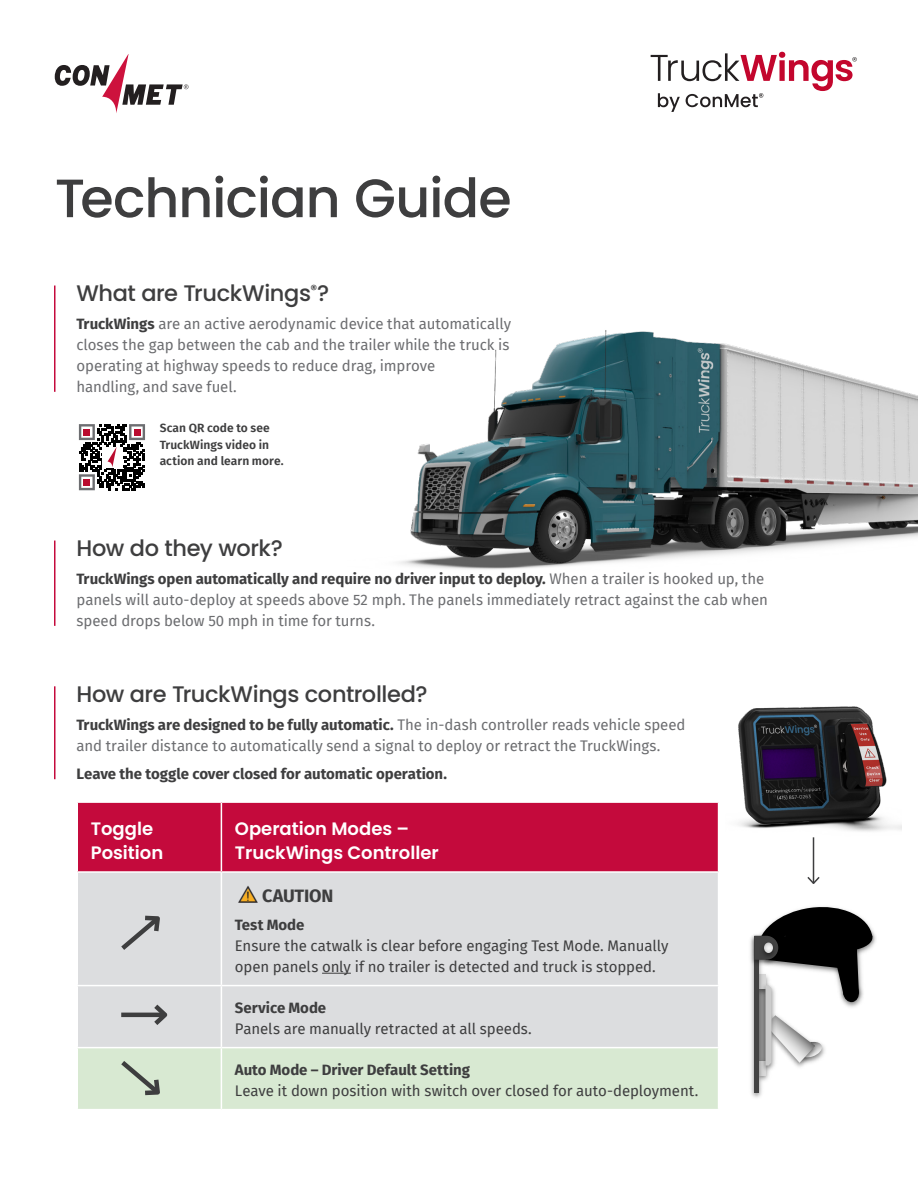
<style>
.page{position:relative;width:918px;height:1188px;background:#fff}
.page>*{position:absolute;margin:0;border:0;box-sizing:border-box;transform-origin:0 0}
.t1{font:500 54px "Poppins";letter-spacing:-.02em;color:#3e3e3f}
.t2{font:500 22.5px "Poppins";letter-spacing:-.02em;color:#3e3e3f}
.t3{font:600 18px/24px "Poppins";color:#fff}
.t4{font:700 18px "Fira Sans";letter-spacing:-.01em;color:#3e3e3f}
.t5{font:15px/21px "Fira Sans";letter-spacing:-.005em;color:#6c6d70}
.t6{font:15px/21px "Fira Sans";letter-spacing:-.005em;color:#3e3e3f}
.t7{font:700 15px "Fira Sans";letter-spacing:-.005em;color:#3e3e3f}
.t8{font:600 12px/16.5px "Fira Sans";letter-spacing:.005em;color:#3e3e3f}
.s1{font-weight:700;color:#3e3e3f}
</style>
<div class="page">
<div style="left:78px;top:803px;width:640px;height:68px;background:#c40a3c"></div>
<div style="left:78px;top:873px;width:640px;height:174px;background:#dcdddf"></div>
<hr style="left:221px;top:803px;width:1px;height:68px;background:#fff">
<hr style="left:221px;top:873px;width:1px;height:112px;background:#fff">
<hr style="left:76px;top:985px;width:145px;height:1px;background:#fff">
<hr style="left:221px;top:985px;width:498px;height:1px;background:#fff">
<hr style="left:221px;top:986px;width:1px;height:61px;background:#fff">
<svg style="left:322px;top:973px;width:29px;height:1px"></svg>
<hr style="left:121px;top:1013px;width:44px;height:4px;background:#3e3e3f">
<svg style="left:149px;top:1000px;width:23px;height:30px"></svg>
<svg style="left:116px;top:912px;width:48px;height:43px;background:#c5c5c7"></svg>
<div style="left:78px;top:1048px;width:640px;height:61px;background:#d8e9d2"></div>
<hr style="left:54px;top:286px;width:2px;height:106px;background:#c40a3c">
<hr style="left:54px;top:541px;width:2px;height:85px;background:#c40a3c">
<hr style="left:54px;top:686px;width:2px;height:93px;background:#c40a3c">
<svg style="left:651px;top:52px;width:206px;height:60px"></svg>
<svg style="left:55px;top:54px;width:134px;height:59px"></svg>
<img style="left:399px;top:330px;width:519px;height:240px">
<svg style="left:78px;top:424px;width:58px;height:67px"></svg>
<svg style="left:79px;top:424px;width:66px;height:66px"></svg>
<img style="left:738px;top:706px;width:164px;height:133px">
<img style="left:766px;top:1066px;width:8px;height:9px">
<img style="left:873px;top:931px;width:3px;height:15px">
<img style="left:751px;top:969px;width:15px;height:129px">
<div style="left:754px;top:936px;width:5px;height:157px;background:#434343"></div>
<img style="left:750px;top:935px;width:4px;height:34px">
<svg style="left:754px;top:906px;width:119px;height:160px"></svg>
<hr style="left:813px;top:837px;width:1px;height:46px;background:#3e3e3f">
<svg style="left:807px;top:875px;width:13px;height:9px"></svg>
<svg style="left:238px;top:886px;width:20px;height:17px"></svg>
<p class="t1" style="left:55px;top:167px;width:458px">Technician Guide</p>
<p class="t2" style="left:76px;top:280px;width:254px">What are TruckWings<sup>®</sup>?</p>
<p class="t5" style="left:76px;top:313px;width:436px"><span class="s1">TruckWings</span> are an active aerodynamic device that automatically closes the gap between the cab and the trailer while the truck is operating at highway speeds to reduce drag, improve<br>handling, and save fuel.</p>
<p class="t8" style="left:160px;top:419px;width:125px">Scan QR code to see<br>TruckWings video in action and learn more.</p>
<p class="t2" style="left:76px;top:535px;width:208px">How do they work?</p>
<p class="t5" style="left:76px;top:568px;width:693px"><span class="s1">TruckWings open automatically and require no driver input to deploy.</span> When a trailer is hooked up, the panels will auto-deploy at speeds above 52 mph. The panels immediately retract against the cab when speed drops below 50 mph in time for turns.</p>
<p class="t2" style="left:76px;top:681px;width:353px">How are TruckWings controlled?</p>
<p class="t5" style="left:76px;top:714px;width:611px"><span class="s1">TruckWings are designed to be fully automatic.</span> The in-dash controller reads vehicle speed and trailer distance to automatically send a signal to deploy or retract the TruckWings.</p>
<p class="t7" style="left:76px;top:761px;width:372px">Leave the toggle cover closed for automatic operation.</p>
<p class="t3" style="left:91px;top:816px;width:74px">Toggle<br>Position</p>
<p class="t3" style="left:235px;top:816px;width:205px">Operation Modes –<br>TruckWings Controller</p>
<p class="t4" style="left:262px;top:881px;width:73px">CAUTION</p>
<p class="t7" style="left:235px;top:912px;width:71px">Test Mode</p>
<p class="t6" style="left:235px;top:935px;width:435px">Ensure the catwalk is clear before engaging Test Mode. Manually open panels only if no trailer is detected and truck is stopped.</p>
<p class="t7" style="left:235px;top:995px;width:93px">Service Mode</p>
<p class="t6" style="left:235px;top:1018px;width:298px">Panels are manually retracted at all speeds.</p>
<p class="t7" style="left:235px;top:1057px;width:237px">Auto Mode – Driver Default Setting</p>
<p class="t6" style="left:235px;top:1080px;width:465px">Leave it down position with switch over closed for auto-deployment.</p>
</div>
